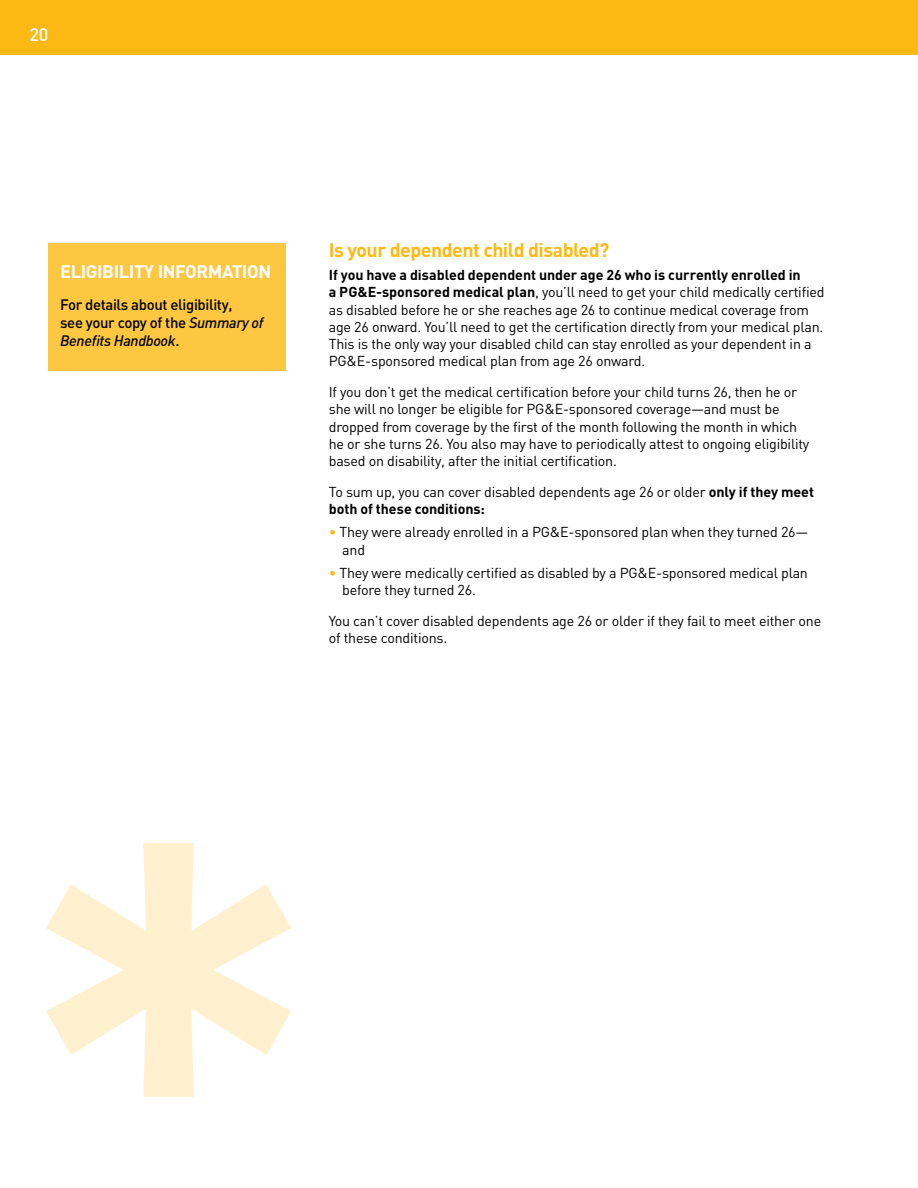
<style>
.page{position:relative;width:918px;height:1188px;background:#fff}
.page>*{position:absolute;margin:0;border:0;box-sizing:border-box;transform-origin:0 0}
.t1{font:500 675px "DIN";color:#fff1d0}
.t2{font:700 19.5px "DIN";letter-spacing:-.025em;color:#fdb913}
.t3{font:700 18px "DIN";letter-spacing:-.02em;color:#fff}
.t4{font:500 18px "DIN";color:#fff}
.t5{font:500 15px/18px "DIN";letter-spacing:-.025em;color:#000}
.t6{font:14.25px/17.2px "DIN";letter-spacing:-.015em;color:#000}
.s1{font-style:italic}
.s2{font-weight:700}
.s3{color:#fdb913}
</style>
<div class="page">
<div style="left:0;top:0;width:918px;height:54px;background:#fdb913"></div>
<div style="left:48px;top:244px;width:238px;height:127px;background:#fec742"></div>
<p class="t4" style="left:30px;top:23px;width:20px">20</p>
<p class="t3" style="left:60px;top:260px;width:212px">ELIGIBILITY INFORMATION</p>
<p class="t5" style="left:60px;top:295px;width:205px">For details about eligibility,<br>see your copy of the <span class="s1">Summary of<br>Benefits Handbook</span>.</p>
<h2 class="t2" style="left:329px;top:237px;width:282px">Is your dependent child disabled?</h2>
<p class="t6" style="left:329px;top:266px;width:497px"><span class="s2">If you have a disabled dependent under age 26 who is currently enrolled in<br>a PG&amp;E-sponsored medical plan</span>, you’ll need to get your child medically certified as disabled before he or she reaches age 26 to continue medical coverage from age 26 onward. You’ll need to get the certification directly from your medical plan.<br>This is the only way your disabled child can stay enrolled as your dependent in a PG&amp;E-sponsored medical plan from age 26 onward.</p>
<p class="t6" style="left:329px;top:383px;width:482px">If you don’t get the medical certification before your child turns 26, then he or she will no longer be eligible for PG&amp;E-sponsored coverage—and must be dropped from coverage by the first of the month following the month in which he or she turns 26. You also may have to periodically attest to ongoing eligibility based on disability, after the initial certification.</p>
<p class="t6" style="left:329px;top:483px;width:487px">To sum up, you can cover disabled dependents age 26 or older <span class="s2">only if they meet both of these conditions:</span></p>
<p class="t6" style="left:342px;top:523px;width:468px;text-indent:-13px"><span class="s3">•</span> They were already enrolled in a PG&amp;E-sponsored plan when they turned 26— and</p>
<p class="t6" style="left:342px;top:564px;width:467px;text-indent:-13px"><span class="s3">•</span> They were medically certified as disabled by a PG&amp;E-sponsored medical plan before they turned 26.</p>
<p class="t6" style="left:329px;top:612px;width:494px">You can’t cover disabled dependents age 26 or older if they fail to meet either one of these conditions.</p>
<h1 class="t1" style="left:5px;top:651px;width:329px">*</h1>
</div>
